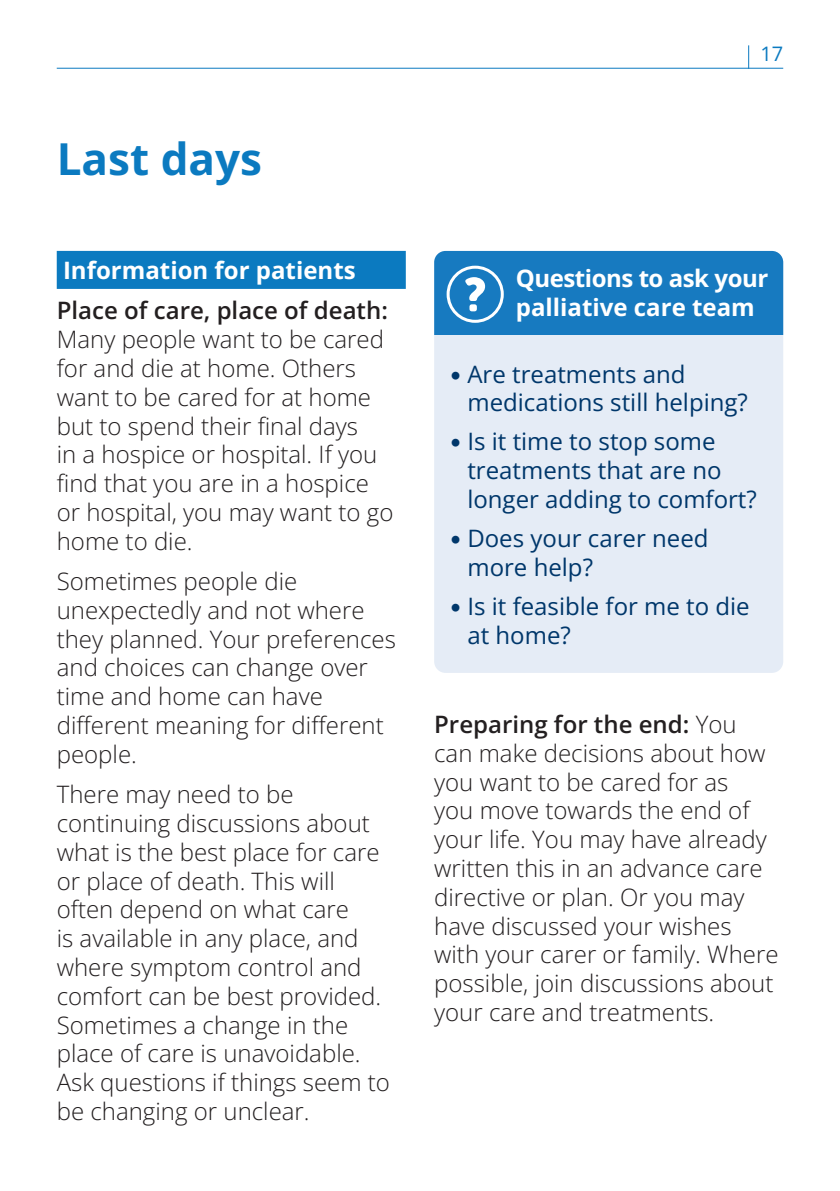
<style>
.page{position:relative;width:840px;height:1191px;background:#fff}
.page>*{position:absolute;margin:0;border:0;box-sizing:border-box;transform-origin:0 0}
.t1{font:700 44px "Open Sans";color:#0b7ac0}
.t2{font:300 24px/28.8px "Open Sans";color:#231f20}
.t3{font:24px/28.8px "Open Sans";color:#00376b}
.t4{font:700 24px/28.8px "Open Sans";color:#fff}
.t5{font:20px "Open Sans";color:#0b7ac0}
.s1{font-weight:600}
</style>
<div class="page">
<hr style="left:57px;top:68px;width:725px;height:1px;background:#0b7ac0">
<div style="left:57px;top:251px;width:348px;height:38px;background:#0b7ac0"></div>
<div style="left:434px;top:251px;width:348px;height:422px;background:#e5ecf6;border-radius:11px"></div>
<div style="left:434px;top:251px;width:348px;height:84px;background:#177ac0"></div>
<div style="left:446px;top:266px;width:57px;height:57px;border:3px solid #fff;border-radius:50%"></div>
<svg style="left:465px;top:277px;width:20px;height:34px"></svg>
<p class="t1" style="left:57px;top:129px;width:207px">Last days</p>
<p class="t4" style="left:63px;top:255px;width:294px">Information for patients</p>
<p class="t2" style="left:57px;top:296px;width:338px"><span class="s1">Place of care, place of death:<br></span>Many people want to be cared for and die at home. Others want to be cared for at home but to spend their final days<br>in a hospice or hospital. If you find that you are in a hospice or hospital, you may want to go home to die.</p>
<p class="t2" style="left:57px;top:566px;width:340px">Sometimes people die unexpectedly and not where they planned. Your preferences and choices can change over time and home can have different meaning for different people.</p>
<p class="t2" style="left:57px;top:779px;width:334px">There may need to be continuing discussions about what is the best place for care or place of death. This will often depend on what care<br>is available in any place, and where symptom control and comfort can be best provided.<br>Sometimes a change in the place of care is unavoidable.<br>Ask questions if things seem to be changing or unclear.</p>
<p class="t5" style="left:759px;top:40px;width:24px">17</p>
<p class="t4" style="left:515px;top:263px;width:254px">Questions to ask your palliative care team</p>
<p class="t3" style="left:467px;top:359px;width:282px">Are treatments and medications still helping?</p>
<p class="t3" style="left:467px;top:427px;width:291px">Is it time to stop some treatments that are no longer adding to comfort?</p>
<p class="t3" style="left:467px;top:523px;width:242px">Does your carer need more help?</p>
<p class="t3" style="left:467px;top:591px;width:284px">Is it feasible for me to die at home?</p>
<p class="t2" style="left:434px;top:709px;width:346px"><span class="s1">Preparing for the end:</span> You can make decisions about how you want to be cared for as<br>you move towards the end of your life. You may have already written this in an advance care directive or plan. Or you may have discussed your wishes with your carer or family. Where possible, join discussions about your care and treatments.</p>
</div>
